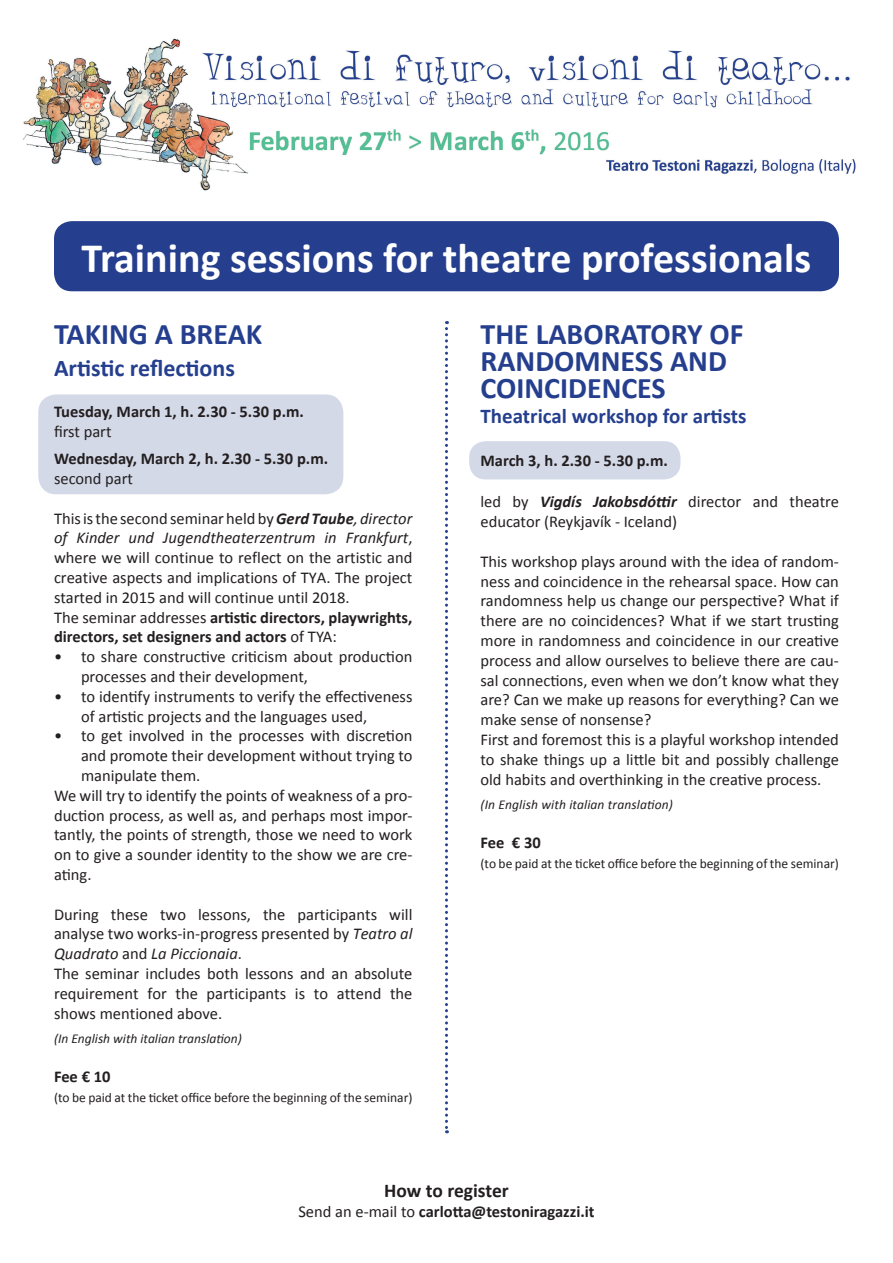
<style>
.page{position:relative;width:893px;height:1263px;background:#fff}
.page>*{position:absolute;margin:0;border:0;box-sizing:border-box;transform-origin:0 0}
.t1{font:700 42px "Calibri";color:#fff}
.t2{font:700 30px/27px "Calibri";color:#253f8e}
.t3{font:700 24px "Calibri";color:#253f8e}
.t4{font:700 21px "Calibri";color:#253f8e}
.t5{font:700 19.5px "Calibri";color:#231f20}
.t6{font:16.5px/19.8px "Calibri";color:#231f20}
.t7{font:700 16.5px "Calibri";color:#231f20}
.t8{font:13.5px "Calibri";color:#231f20}
.t9{font:italic 13.5px "Calibri";color:#231f20}
.s1{font-weight:700;font-style:italic}
.s2{font-style:italic}
.s3{font-weight:700}
.s4{font-weight:400}
</style>
<div class="page">
<div style="left:469px;top:441px;width:211px;height:38px;background:#d4d9e8;border-radius:16px"></div>
<div style="left:38px;top:394px;width:305px;height:100px;background:#d4d9e8;border-radius:18px"></div>
<img style="left:23px;top:38px;width:833px;height:153px">
<div style="left:54px;top:221px;width:785px;height:70px;background:#253f8e;border-radius:18px"></div>
<svg style="left:445px;top:321px;width:3px;height:812px"></svg>
<h1 class="t1" style="left:82px;top:231px;width:731px">Training sessions for theatre professionals</h1>
<h2 class="t2" style="left:54px;top:320px;width:210px">TAKING A BREAK</h2>
<h3 class="t3" style="left:54px;top:353px;width:182px">Artistic reflections</h3>
<p class="t7" style="left:54px;top:401px;width:251px">Tuesday, March 1, h. 2.30 - 5.30 p.m.</p>
<p class="t6" style="left:54px;top:422px;width:59px">first part</p>
<p class="t7" style="left:54px;top:448px;width:276px">Wednesday, March 2, h. 2.30 - 5.30 p.m.</p>
<p class="t6" style="left:54px;top:469px;width:81px">second part</p>
<p class="t6" style="left:54px;top:508px;width:360px">This is the second seminar held by <span class="s1">Gerd Taube</span><span class="s2">, director of Kinder und Jugendtheaterzentrum in Frankfurt</span>, where we will continue to reflect on the artistic and creative aspects and implications of TYA. The project started in 2015 and will continue until 2018.<br>The seminar addresses <span class="s3">artistic directors, playwrights, directors, set designers and actors</span> of TYA:</p>
<p class="t6" style="left:81px;top:647px;width:333px;text-indent:-27px">• to share constructive criticism about production processes and their development,</p>
<p class="t6" style="left:81px;top:686px;width:333px;text-indent:-27px">• to identify instruments to verify the effectiveness of artistic projects and the languages used,</p>
<p class="t6" style="left:54px;top:726px;width:360px">• to get involved in the processes with discretion</p>
<p class="t6" style="left:81px;top:746px;width:333px">and promote their development without trying to</p>
<p class="t6" style="left:81px;top:766px;width:121px">manipulate them.</p>
<p class="t6" style="left:54px;top:785px;width:360px">We will try to identify the points of weakness of a pro-</p>
<p class="t6" style="left:54px;top:805px;width:360px">duction process, as well as, and perhaps most impor-</p>
<p class="t6" style="left:54px;top:825px;width:360px">tantly, the points of strength, those we need to work</p>
<p class="t6" style="left:54px;top:845px;width:360px">on to give a sounder identity to the show we are cre-</p>
<p class="t6" style="left:54px;top:865px;width:39px">ating.</p>
<p class="t6" style="left:54px;top:904px;width:360px">During these two lessons, the participants will analyse two works-in-progress presented by <span class="s2">Teatro al Quadrato</span> and <span class="s2">La Piccionaia</span>.<br>The seminar includes both lessons and an absolute requirement for the participants is to attend the shows mentioned above.</p>
<p class="t9" style="left:54px;top:1029px;width:189px">(In English with italian translation)</p>
<p class="t7" style="left:54px;top:1066px;width:58px">Fee € 10</p>
<p class="t8" style="left:54px;top:1089px;width:360px">(to be paid at the ticket office before the beginning of the seminar)</p>
<h2 class="t2" style="left:480px;top:320px;width:264px">THE LABORATORY OF<br>RANDOMNESS AND<br>COINCIDENCES</h2>
<p class="t4" style="left:480px;top:402px;width:268px">Theatrical workshop for artists</p>
<p class="t7" style="left:480px;top:450px;width:189px">March 3, h. 2.30 - 5.30 p.m.</p>
<p class="t6" style="left:480px;top:492px;width:360px">led by <span class="s1">Vigdís Jakobsdóttir</span> director and theatre educator (Reykjavík - Iceland)</p>
<p class="t6" style="left:480px;top:551px;width:360px">This workshop plays around with the idea of random&shy;ness and coincidence in the rehearsal space. How can randomness help us change our perspective? What if there are no coincidences? What if we start trusting more in randomness and coincidence in our creative process and allow ourselves to believe there are cau&shy;sal connections, even when we don’t know what they are? Can we make up reasons for everything? Can we make sense of nonsense?<br>First and foremost this is a playful workshop intended to shake things up a little bit and possibly challenge old habits and overthinking in the creative process.</p>
<p class="t9" style="left:480px;top:795px;width:194px">(In English with italian translation)</p>
<p class="t7" style="left:480px;top:832px;width:62px">Fee € 30</p>
<p class="t8" style="left:480px;top:855px;width:360px">(to be paid at the ticket office before the beginning of the seminar)</p>
<p class="t5" style="left:384px;top:1178px;width:126px">How to register</p>
<p class="t7" style="left:298px;top:1200px;width:298px"><span class="s4">Send an e-mail to</span> carlotta@testoniragazzi.it</p>
</div>
